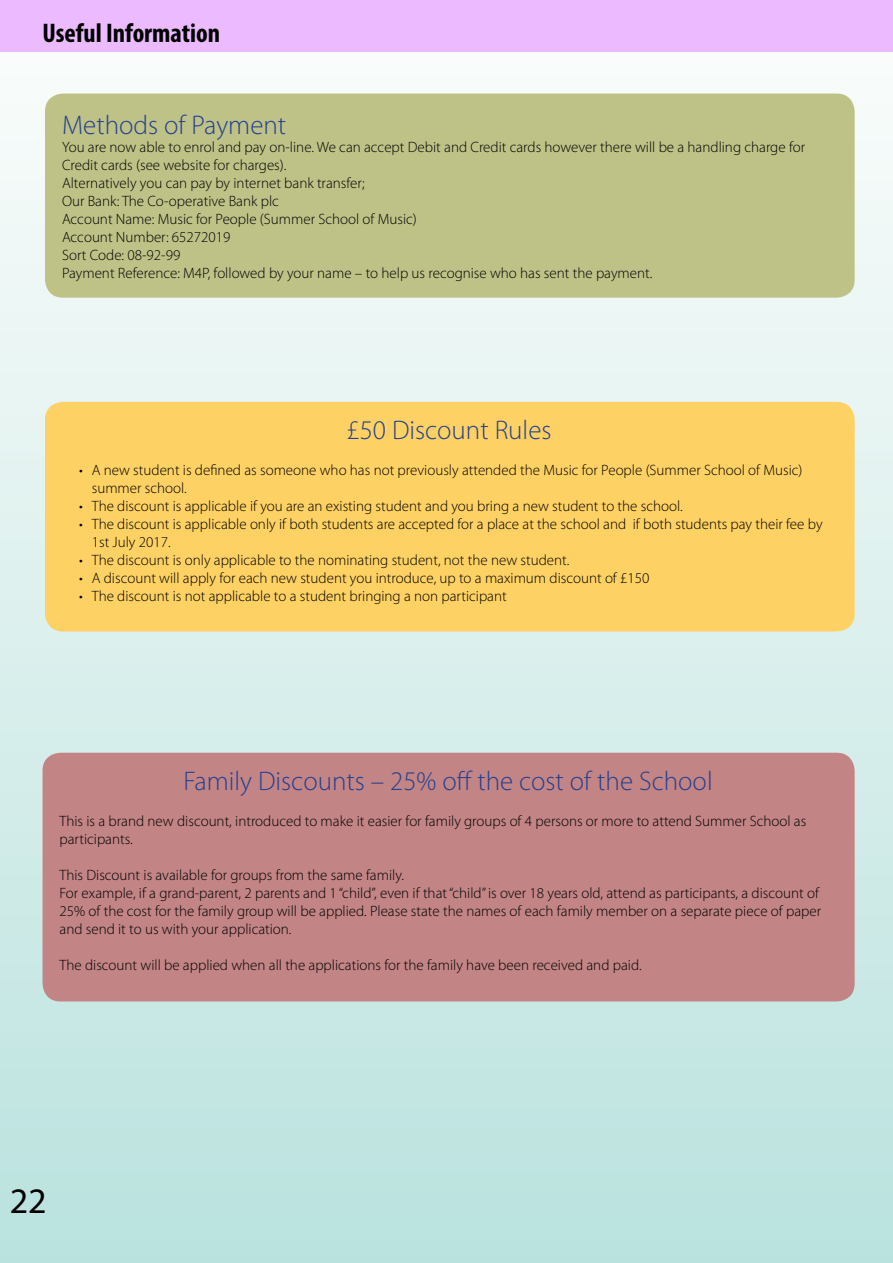
<style>
.page{position:relative;width:893px;height:1263px;background:#fff}
.page>*{position:absolute;margin:0;border:0;box-sizing:border-box;transform-origin:0 0}
.t1{font:36px "Myriad Pro";color:#000}
.t2{font:300 27px "Myriad Pro";color:#25408f}
.t3{font:700 condensed 27px "Myriad Pro";color:#000}
.t4{font:300 15px/18px "Myriad Pro";color:#000}
</style>
<div class="page">
<div style="left:0;top:0;width:893px;height:1263px;background:linear-gradient(to bottom,#fdfefc,#bae2de)"></div>
<div style="left:45px;top:94px;width:810px;height:204px;background:#bec287;border-radius:18px"></div>
<div style="left:45px;top:402px;width:810px;height:229px;background:#fed164;border-radius:18px"></div>
<div style="left:43px;top:753px;width:812px;height:248px;background:#c38485;border-radius:18px"></div>
<div style="left:0;top:0;width:893px;height:52px;background:#ecbafe"></div>
<h2 class="t3" style="left:43px;top:16px;width:179px">Useful Information</h2>
<h2 class="t2" style="left:62px;top:108px;width:226px">Methods of Payment</h2>
<p class="t4" style="left:62px;top:138px;width:745px">You are now able to enrol and pay on-line. We can accept Debit and Credit cards however there will be a handling charge for Credit cards (see website for charges).<br>Alternatively you can pay by internet bank transfer;<br>Our Bank: The Co-operative Bank plc<br>Account Name: Music for People (Summer School of Music)<br>Account Number: 65272019<br>Sort Code: 08-92-99<br>Payment Reference: M4P, followed by your name – to help us recognise who has sent the payment.</p>
<h2 class="t2" style="left:347px;top:414px;width:206px">£50 Discount Rules</h2>
<p class="t4" style="left:92px;top:461px;width:712px;text-indent:-13px">• A new student is defined as someone who has not previously attended the Music for People (Summer School of Music) summer school.</p>
<p class="t4" style="left:79px;top:497px;width:605px">• The discount is applicable if you are an existing student and you bring a new student to the school.</p>
<p class="t4" style="left:92px;top:515px;width:732px;text-indent:-13px">• The discount is applicable only if both students are accepted for a place at the school and if both students pay their fee by<br>1st July 2017.</p>
<p class="t4" style="left:79px;top:551px;width:492px">• The discount is only applicable to the nominating student, not the new student.</p>
<p class="t4" style="left:79px;top:569px;width:572px">• A discount will apply for each new student you introduce, up to a maximum discount of £150</p>
<p class="t4" style="left:79px;top:587px;width:429px">• The discount is not applicable to a student bringing a non participant</p>
<h2 class="t2" style="left:183px;top:765px;width:531px">Family Discounts – 25% off the cost of the School</h2>
<p class="t4" style="left:60px;top:812px;width:748px">This is a brand new discount, introduced to make it easier for family groups of 4 persons or more to attend Summer School as participants.</p>
<p class="t4" style="left:60px;top:866px;width:763px">This Discount is available for groups from the same family.<br>For example, if a grand-parent, 2 parents and 1 “child”, even if that “child” is over 18 years old, attend as participants, a discount of 25% of the cost for the family group will be applied. Please state the names of each family member on a separate piece of paper and send it to us with your application.</p>
<p class="t4" style="left:60px;top:956px;width:584px">The discount will be applied when all the applications for the family have been received and paid.</p>
<h1 class="t1" style="left:10px;top:1179px;width:38px">22</h1>
</div>
